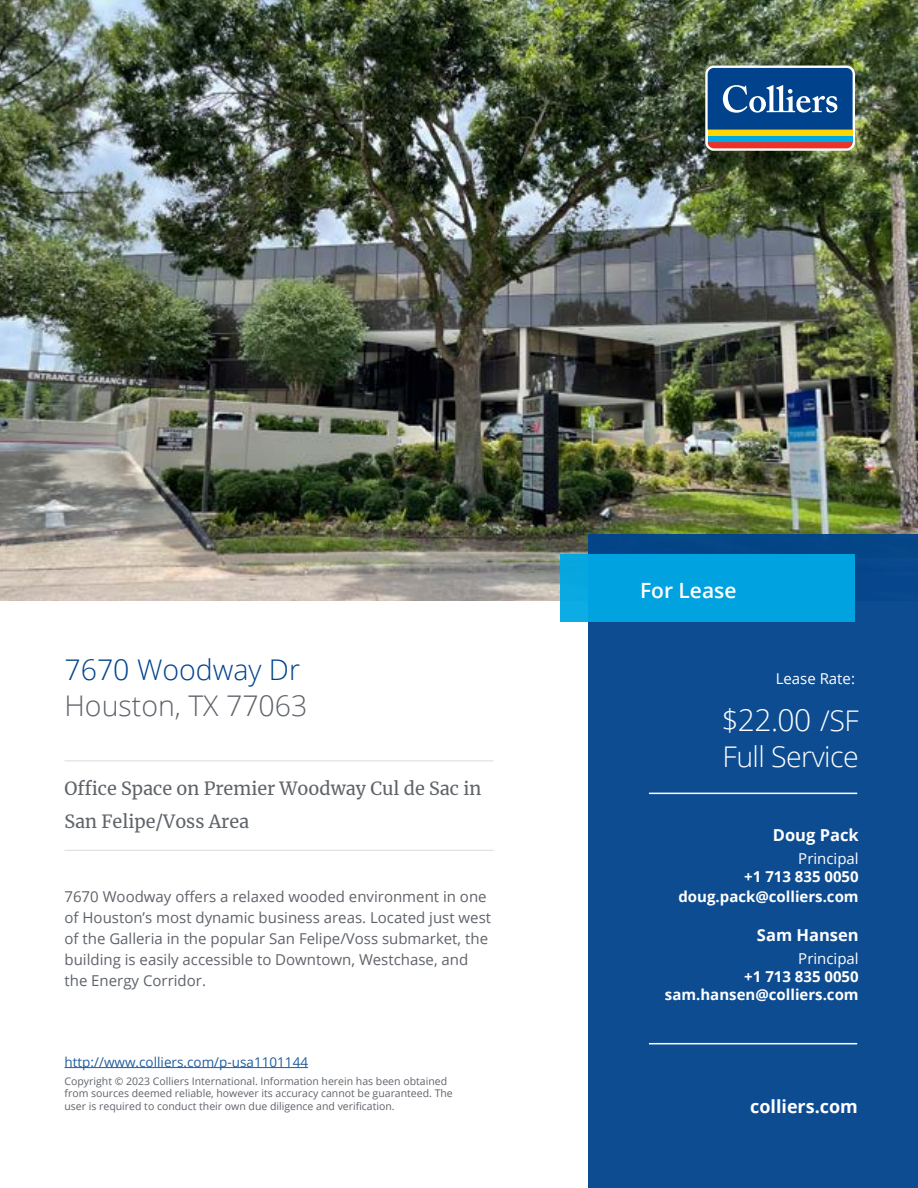
<style>
.page{position:relative;width:918px;height:1188px;background:#fff}
.page>*{position:absolute;margin:0;border:0;box-sizing:border-box;transform-origin:0 0}
.t1{font:300 30px "Open Sans";color:#fff}
.t2{font:300 28.5px "Open Sans";color:#5f636a}
.t3{font:300 28.5px "Open Sans";color:#00438c}
.t4{font:300 28.5px "Open Sans";letter-spacing:-.02em;color:#fff}
.t5{font:600 21px "Open Sans";color:#fff}
.t6{font:18px/33px "Merriweather";color:#5f636a}
.t7{font:700 18px "Open Sans";color:#fff}
.t8{font:700 16.5px "Open Sans";color:#fff}
.t9{font:15px/21px "Open Sans";color:#5f636a}
.t10{font:700 15px/19.8px "Open Sans";color:#fff;text-align:right}
.t11{font:15px "Open Sans";color:#fff}
.t12{font:13.5px "Open Sans";color:#215e9e}
.t13{font:10.5px/12.6px "Open Sans";color:#5f636a}
.s1{font-size:28.5px}
</style>
<div class="page">
<img style="left:0;top:0;width:918px;height:600px">
<div style="left:588px;top:534px;width:330px;height:654px;background:#0d4c91"></div>
<svg style="left:705px;top:66px;width:150px;height:85px"></svg>
<div style="left:708px;top:136px;width:145px;height:6px;background:#00a8e4"></div>
<div style="left:708px;top:130px;width:145px;height:6px;background:#ffd600"></div>
<svg style="left:708px;top:142px;width:145px;height:6px"></svg>
<svg style="left:708px;top:68px;width:145px;height:62px;background:#1d5897"></svg>
<div style="left:561px;top:554px;width:294px;height:68px;background:#00a8e4"></div>
<hr style="left:649px;top:793px;width:208px;height:1px;background:#fff">
<hr style="left:64px;top:850px;width:429px;height:1px;background:#dadbda">
<hr style="left:64px;top:760px;width:429px;height:1px;background:#dadbda">
<hr style="left:649px;top:1043px;width:208px;height:1px;background:#fff">
<hr style="left:64px;top:1067px;width:244px;height:1px;background:#215e9e">
<h2 class="t3" style="left:64px;top:650px;width:237px">7670 Woodway Dr</h2>
<h2 class="t2" style="left:64px;top:686px;width:244px">Houston, TX 77063</h2>
<p class="t6" style="left:64px;top:772px;width:418px">Office Space on Premier Woodway Cul de Sac in<br>San Felipe/Voss Area</p>
<p class="t9" style="left:64px;top:885px;width:428px">7670 Woodway offers a relaxed wooded environment in one of Houston’s most dynamic business areas. Located just west of the Galleria in the popular San Felipe/Voss submarket, the building is easily accessible to Downtown, Westchase, and the Energy Corridor.</p>
<p class="t12" style="left:64px;top:1052px;width:245px">http://www.colliers.com/p-usa1101144</p>
<p class="t13" style="left:64px;top:1074px;width:390px">Copyright © 2023 Colliers International. Information herein has been obtained from sources deemed reliable, however its accuracy cannot be guaranteed. The user is required to conduct their own due diligence and verification.</p>
<h3 class="t5" style="left:640px;top:576px;width:98px">For Lease</h3>
<p class="t11" style="left:776px;top:668px;width:81px">Lease Rate:</p>
<h1 class="t1" style="left:721px;top:699px;width:139px">$22.00 <span class="s1">/SF</span></h1>
<h2 class="t4" style="left:723px;top:737px;width:138px">Full Service</h2>
<p class="t8" style="left:773px;top:824px;width:87px">Doug Pack</p>
<p class="t11" style="left:798px;top:848px;width:62px">Principal</p>
<p class="t10" style="left:678px;top:866px;width:182px">+1 713 835 0050 doug.pack@colliers.com</p>
<p class="t8" style="left:757px;top:923px;width:103px">Sam Hansen</p>
<p class="t11" style="left:798px;top:948px;width:62px">Principal</p>
<p class="t10" style="left:665px;top:967px;width:195px;line-height:18px">+1 713 835 0050 sam.hansen@colliers.com</p>
<p class="t7" style="left:750px;top:1094px;width:109px">colliers.com</p>
</div>
